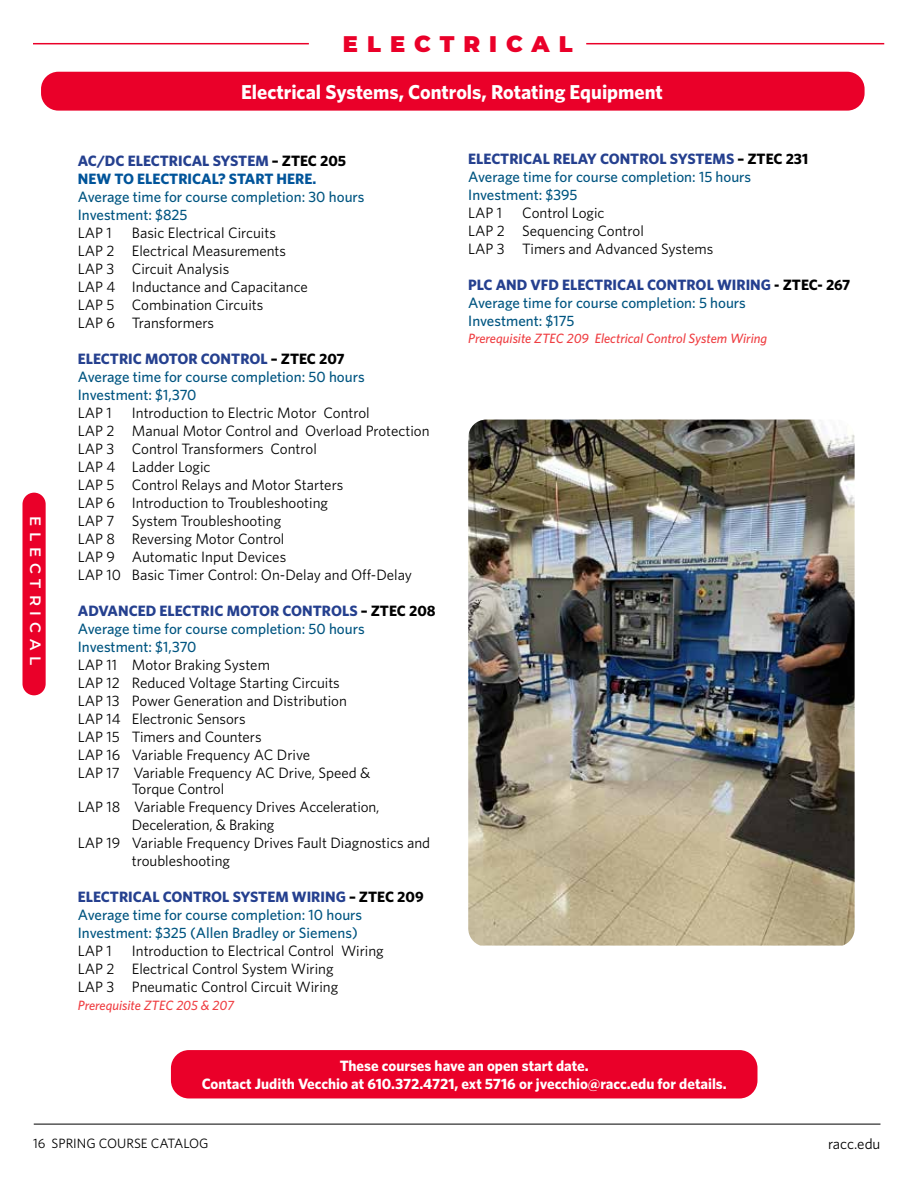
<style>
.page{position:relative;width:918px;height:1188px;background:#fff}
.page>*{position:absolute;margin:0;border:0;box-sizing:border-box;transform-origin:0 0}
.t1{font:900 22.5px "Montserrat";letter-spacing:.4em;color:#ea0029}
.t2{font:700 20.1px "Whitney HTF";color:#fff}
.t3{font:15px/18px "Whitney HTF";color:#000}
.t4{font:500 15px/18px "Whitney HTF";color:#005581}
.t5{font:700 15px/18px "Whitney HTF";color:#fff;text-align:center}
.t6{font:700 15px/18px "Whitney HTF";color:#00549a}
.t7{font:600 15px "Montserrat";letter-spacing:.4em;color:#fff}
.t8{font:italic 500 13.5px "Whitney HTF";color:#ef3e42}
.t9{font:13.5px "Whitney HTF";color:#000}
.s1{color:#25408f}
.s2{color:#000}
.s3{font-weight:700;color:#25408f}
.s4{font-weight:700;color:#000}
</style>
<div class="page">
<hr style="left:34px;top:1124px;width:846px;height:1px;background:#000">
<hr style="left:33px;top:43px;width:276px;height:1px;background:#ea0029">
<hr style="left:586px;top:43px;width:298px;height:1px;background:#ea0029">
<div style="left:41px;top:72px;width:824px;height:39px;background:#ea0029;border-radius:17px"></div>
<div style="left:171px;top:1050px;width:587px;height:48px;background:#ea0029;border-radius:18px"></div>
<img style="left:468px;top:420px;width:387px;height:526px">
<div style="left:22px;top:493px;width:24px;height:202px;background:#ea0029;border-radius:12px"></div>
<p class="t7" style="left:46px;top:516px;width:151px;rotate:90deg">ELECTRICAL</p>
<h1 class="t1" style="left:343px;top:27px;width:231px">ELECTRICAL</h1>
<h2 class="t2" style="left:241px;top:80px;width:423px">Electrical Systems, Controls, Rotating Equipment</h2>
<p class="t6" style="left:78px;top:151px;width:270px"><span class="s1">AC/DC ELECTRICAL SYSTEM</span> <span class="s2">– ZTEC 205<br></span>NEW TO ELECTRICAL? START HERE.</p>
<p class="t4" style="left:78px;top:187px;width:288px">Average time for course completion: 30 hours<br>Investment: $825</p>
<p class="t3" style="left:78px;top:223px;width:36px">LAP 1</p>
<p class="t3" style="left:78px;top:223px;width:232px;text-indent:54px">Basic Electrical Circuits<br>LAP 2 Electrical Measurements<br>LAP 3 Circuit Analysis<br>LAP 4 Inductance and Capacitance<br>LAP 5 Combination Circuits<br>LAP 6 Transformers</p>
<p class="t4" style="left:78px;top:349px;width:288px"><span class="s3">ELECTRIC MOTOR CONTROL</span> <span class="s4">– ZTEC 207<br></span>Average time for course completion: 50 hours<br>Investment: $1,370</p>
<p class="t3" style="left:78px;top:403px;width:36px">LAP 1</p>
<p class="t3" style="left:78px;top:403px;width:353px;text-indent:54px">Introduction to Electric Motor Control<br>LAP 2 Manual Motor Control and Overload Protection LAP 3 Control Transformers Control<br>LAP 4 Ladder Logic<br>LAP 5 Control Relays and Motor Starters<br>LAP 6 Introduction to Troubleshooting<br>LAP 7 System Troubleshooting<br>LAP 8 Reversing Motor Control<br>LAP 9 Automatic Input Devices<br>LAP 10 Basic Timer Control: On-Delay and Off-Delay</p>
<p class="t4" style="left:78px;top:601px;width:359px"><span class="s3">ADVANCED ELECTRIC MOTOR CONTROLS</span> <span class="s4">– ZTEC 208<br></span>Average time for course completion: 50 hours<br>Investment: $1,370</p>
<p class="t3" style="left:78px;top:655px;width:294px">LAP 11 Motor Braking System<br>LAP 12 Reduced Voltage Starting Circuits<br>LAP 13 Power Generation and Distribution LAP 14 Electronic Sensors<br>LAP 15 Timers and Counters<br>LAP 16 Variable Frequency AC Drive<br>LAP 17 Variable Frequency AC Drive, Speed &amp;</p>
<p class="t3" style="left:132px;top:780px;width:94px">Torque Control</p>
<p class="t3" style="left:78px;top:798px;width:303px">LAP 18 Variable Frequency Drives Acceleration,</p>
<p class="t3" style="left:132px;top:816px;width:144px">Deceleration, &amp; Braking</p>
<p class="t3" style="left:78px;top:834px;width:354px">LAP 19 Variable Frequency Drives Fault Diagnostics and</p>
<p class="t3" style="left:132px;top:852px;width:100px">troubleshooting</p>
<p class="t4" style="left:78px;top:888px;width:347px"><span class="s3">ELECTRICAL CONTROL SYSTEM WIRING</span> <span class="s4">– ZTEC 209<br></span>Average time for course completion: 10 hours<br>Investment: $325 (Allen Bradley or Siemens)</p>
<p class="t3" style="left:78px;top:942px;width:36px">LAP 1</p>
<p class="t3" style="left:78px;top:942px;width:308px;text-indent:54px">Introduction to Electrical Control Wiring<br>LAP 2 Electrical Control System Wiring<br>LAP 3 Pneumatic Control Circuit Wiring</p>
<p class="t8" style="left:78px;top:998px;width:158px">Prerequisite ZTEC 205 &amp; 207</p>
<p class="t4" style="left:468px;top:150px;width:342px"><span class="s3">ELECTRICAL RELAY CONTROL SYSTEMS</span> <span class="s4">– ZTEC 231<br></span>Average time for course completion: 15 hours<br>Investment: $395</p>
<p class="t3" style="left:468px;top:204px;width:36px">LAP 1</p>
<p class="t3" style="left:468px;top:204px;width:247px;text-indent:54px">Control Logic<br>LAP 2 Sequencing Control<br>LAP 3 Timers and Advanced Systems</p>
<p class="t4" style="left:468px;top:276px;width:384px"><span class="s3">PLC AND VFD ELECTRICAL CONTROL WIRING</span> <span class="s4">- ZTEC- 267<br></span>Average time for course completion: 5 hours<br>Investment: $175</p>
<p class="t8" style="left:468px;top:330px;width:300px">Prerequisite ZTEC 209 Electrical Control System Wiring</p>
<p class="t5" style="left:202px;top:1056px;width:527px">These courses have an open start date.<br>Contact Judith Vecchio at 610.372.4721, ext 5716 or jvecchio@racc.edu for details.</p>
<p class="t9" style="left:33px;top:1135px;width:177px">16 SPRING COURSE CATALOG</p>
<p class="t3" style="left:828px;top:1134px;width:54px">racc.edu</p>
</div>
